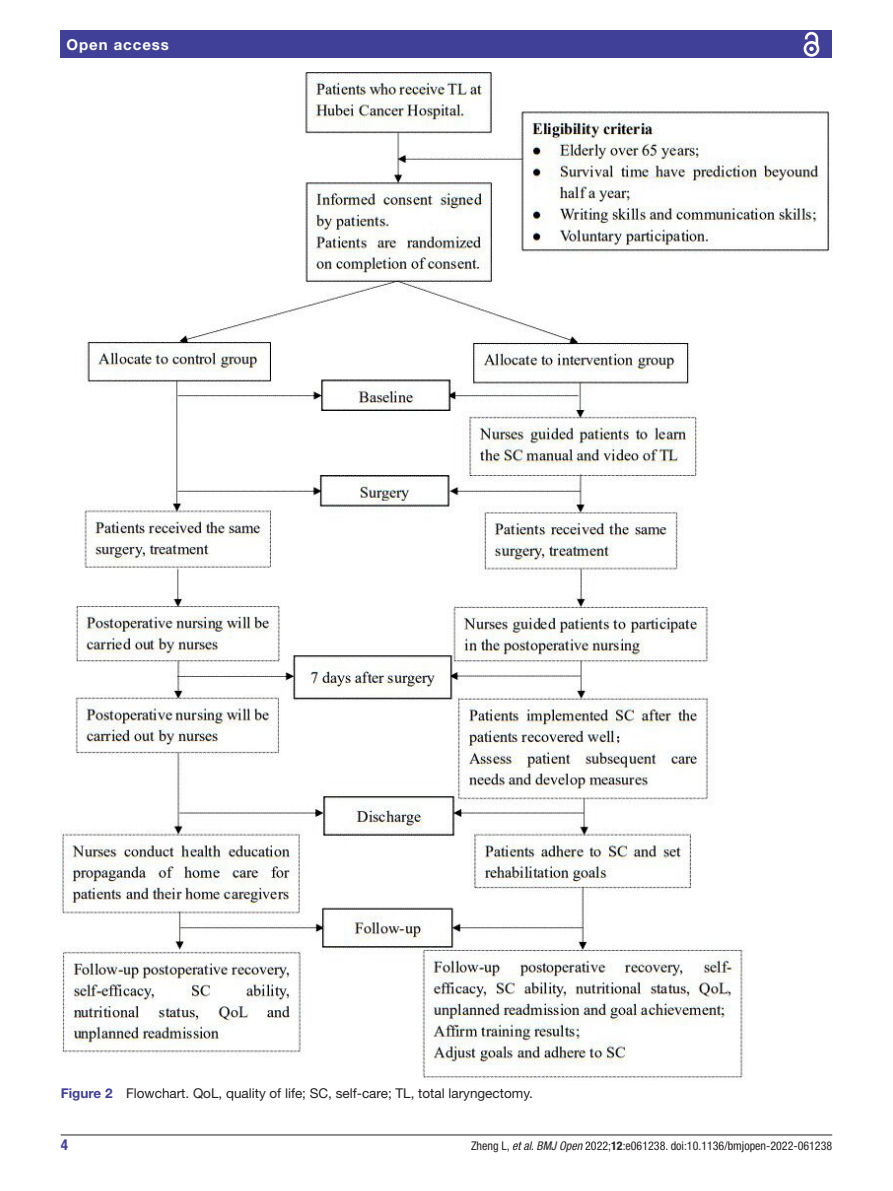
<style>
.page{position:relative;width:893px;height:1191px;background:#fff}
.page>*{position:absolute;margin:0;border:0;box-sizing:border-box;transform-origin:0 0}
.t1{font:700 15px "Helvetica Neue LT Std";letter-spacing:.065em;color:#fff}
.t2{font:700 condensed 15px "Helvetica Neue LT Std";color:#414099}
.t3{font:13.5px "Helvetica Neue LT Std";color:#231f20}
.t4{font:condensed 12px "Helvetica Neue LT Std";color:#231f20}
.s1{font-weight:700;color:#414099}
.s2{font-style:italic}
.s3{font-weight:700}
</style>
<div class="page">
<hr style="left:61px;top:1134px;width:771px;height:1px;background:#231f20">
<div style="left:61px;top:31px;width:771px;height:27px;background:#414099"></div>
<svg style="left:803px;top:31px;width:17px;height:26px"></svg>
<img style="left:61px;top:73px;width:769px;height:1007px">
<p class="t1" style="left:66px;top:35px;width:104px">Open access</p>
<p class="t3" style="left:61px;top:1085px;width:474px"><span class="s1">Figure 2</span> Flowchart. QoL, quality of life; SC, self-care; TL, total laryngectomy.</p>
<p class="t2" style="left:61px;top:1135px;width:9px">4</p>
<p class="t4" style="left:471px;top:1138px;width:363px">Zheng L, <span class="s2">et al</span>. <span class="s2">BMJ Open</span> 2022;<span class="s3">12</span>:e061238. doi:10.1136/bmjopen-2022-061238</p>
</div>
